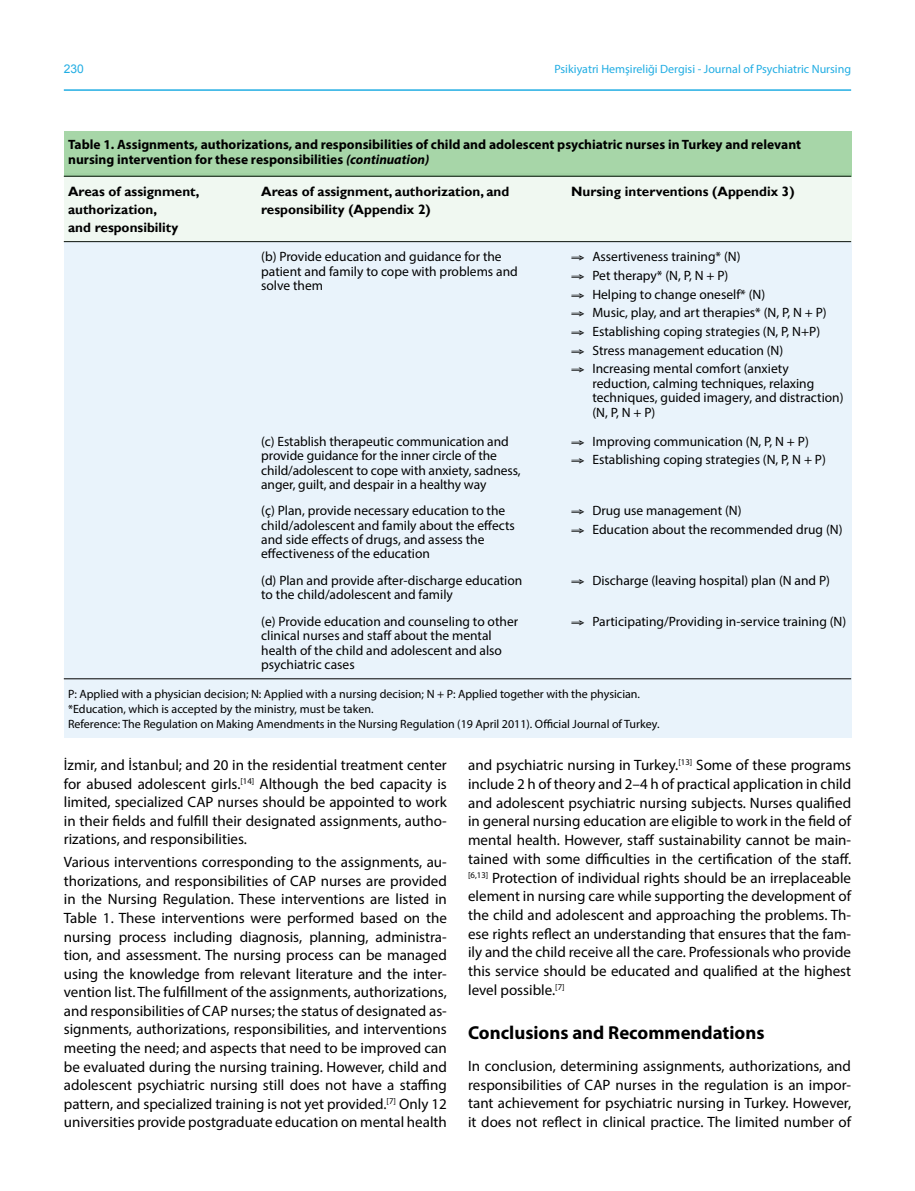
<style>
.page{position:relative;width:915px;height:1191px;background:#fff}
.page>*{position:absolute;margin:0;border:0;box-sizing:border-box;transform-origin:0 0}
.t1{font:700 18.75px "Myriad Pro";color:#000}
.t2{font:15px/18.6px "Myriad Pro";color:#000;text-align:justify}
.t3{font:13.5px/14.4px "Myriad Pro";color:#000}
.t4{font:700 13.5px/14.4px "Myriad Pro";color:#000}
.t5{font:700 13.5px/18px "Gill Sans";color:#000}
.t6{font:12px/15px "Myriad Pro";color:#000}
.t7{font:12px "Myriad Pro";color:#21ade3}
.t8{font:12px "Arial";color:#21ade3}
.s1{font-style:italic}
</style>
<div class="page">
<hr style="left:64px;top:89px;width:786px;height:2px;background:#21ade3">
<div style="left:64px;top:131px;width:786px;height:45px;background:#a7d6a8"></div>
<div style="left:64px;top:242px;width:786px;height:495px;background:#e9f3fb"></div>
<div style="left:64px;top:173px;width:786px;height:69px;background:#f0f8f1"></div>
<hr style="left:64px;top:678px;width:786px;height:1px;background:#000">
<p class="t8" style="left:64px;top:60px;width:22px">230</p>
<p class="t7" style="left:554px;top:61px;width:298px">Psikiyatri Hemşireliği Dergisi - Journal of Psychiatric Nursing</p>
<p class="t4" style="left:68px;top:137px;width:734px">Table 1. Assignments, authorizations, and responsibilities of child and adolescent psychiatric nurses in Turkey and relevant nursing intervention for these responsibilities <span class="s1">(continuation)</span></p>
<p class="t5" style="left:68px;top:183px;width:133px">Areas of assignment, authorization,<br>and responsibility</p>
<p class="t3" style="left:261px;top:249px;width:258px">(b) Provide education and guidance for the patient and family to cope with problems and solve them</p>
<p class="t5" style="left:261px;top:183px;width:249px">Areas of assignment, authorization, and responsibility (Appendix 2)</p>
<p class="t5" style="left:571px;top:183px;width:225px">Nursing interventions (Appendix 3)</p>
<p class="t3" style="left:571px;top:247px;width:257px;line-height:18.8px">⇒ Assertiveness training* (N)<br>⇒ Pet therapy* (N, P, N + P)<br>⇒ Helping to change oneself* (N)<br>⇒ Music, play, and art therapies* (N, P, N + P) ⇒ Establishing coping strategies (N, P, N+P) ⇒ Stress management education (N)<br>⇒ Increasing mental comfort (anxiety</p>
<p class="t3" style="left:592px;top:376px;width:252px">reduction, calming techniques, relaxing techniques, guided imagery, and distraction) (N, P, N + P)</p>
<p class="t3" style="left:571px;top:431px;width:256px;line-height:18.8px">⇒ Improving communication (N, P, N + P)<br>⇒ Establishing coping strategies (N, P, N + P)</p>
<p class="t3" style="left:571px;top:501px;width:273px;line-height:18.8px">⇒ Drug use management (N)<br>⇒ Education about the recommended drug (N)</p>
<p class="t3" style="left:571px;top:573px;width:260px">⇒ Discharge (leaving hospital) plan (N and P)</p>
<p class="t3" style="left:571px;top:614px;width:276px">⇒ Participating/Providing in-service training (N)</p>
<p class="t3" style="left:261px;top:434px;width:261px">(c) Establish therapeutic communication and provide guidance for the inner circle of the child/adolescent to cope with anxiety, sadness, anger, guilt, and despair in a healthy way</p>
<p class="t3" style="left:261px;top:503px;width:255px">(ç) Plan, provide necessary education to the child/adolescent and family about the effects and side effects of drugs, and assess the effectiveness of the education</p>
<p class="t3" style="left:261px;top:573px;width:262px">(d) Plan and provide after-discharge education to the child/adolescent and family</p>
<p class="t3" style="left:261px;top:614px;width:258px">(e) Provide education and counseling to other clinical nurses and staff about the mental health of the child and adolescent and also psychiatric cases</p>
<p class="t6" style="left:68px;top:686px;width:592px">P: Applied with a physician decision; N: Applied with a nursing decision; N + P: Applied together with the physician. *Education, which is accepted by the ministry, must be taken.<br>Reference: The Regulation on Making Amendments in the Nursing Regulation (19 April 2011). Official Journal of Turkey.</p>
<p class="t2" style="left:64px;top:755px;width:384px">İzmir, and İstanbul; and 20 in the residential treatment center for abused adolescent girls.<sup>[14]</sup> Although the bed capacity is limited, specialized CAP nurses should be appointed to work in their fields and fulfill their designated assignments, autho&shy;rizations, and responsibilities.</p>
<p class="t2" style="left:64px;top:852px;width:384px">Various interventions corresponding to the assignments, au&shy;thorizations, and responsibilities of CAP nurses are provided in the Nursing Regulation. These interventions are listed in Table 1. These interventions were performed based on the nursing process including diagnosis, planning, administra&shy;tion, and assessment. The nursing process can be managed using the knowledge from relevant literature and the inter&shy;vention list. The fulfillment of the assignments, authorizations, and responsibilities of CAP nurses; the status of designated as&shy;signments, authorizations, responsibilities, and interventions meeting the need; and aspects that need to be improved can be evaluated during the nursing training. However, child and adolescent psychiatric nursing still does not have a staffing pattern, and specialized training is not yet provided.<sup>[7]</sup> Only 12 universities provide postgraduate education on mental health</p>
<p class="t2" style="left:468px;top:755px;width:384px">and psychiatric nursing in Turkey.<sup>[13]</sup> Some of these programs include 2 h of theory and 2–4 h of practical application in child and adolescent psychiatric nursing subjects. Nurses qualified in general nursing education are eligible to work in the field of mental health. However, staff sustainability cannot be main&shy;tained with some difficulties in the certification of the staff. <sup>[6,13]</sup> Protection of individual rights should be an irreplaceable element in nursing care while supporting the development of the child and adolescent and approaching the problems. Th&shy;ese rights reflect an understanding that ensures that the fam&shy;ily and the child receive all the care. Professionals who provide this service should be educated and qualified at the highest level possible.<sup>[7]</sup></p>
<p class="t1" style="left:468px;top:1021px;width:298px">Conclusions and Recommendations</p>
<p class="t2" style="left:468px;top:1056px;width:384px">In conclusion, determining assignments, authorizations, and responsibilities of CAP nurses in the regulation is an impor&shy;tant achievement for psychiatric nursing in Turkey. However, it does not reflect in clinical practice. The limited number of</p>
</div>
